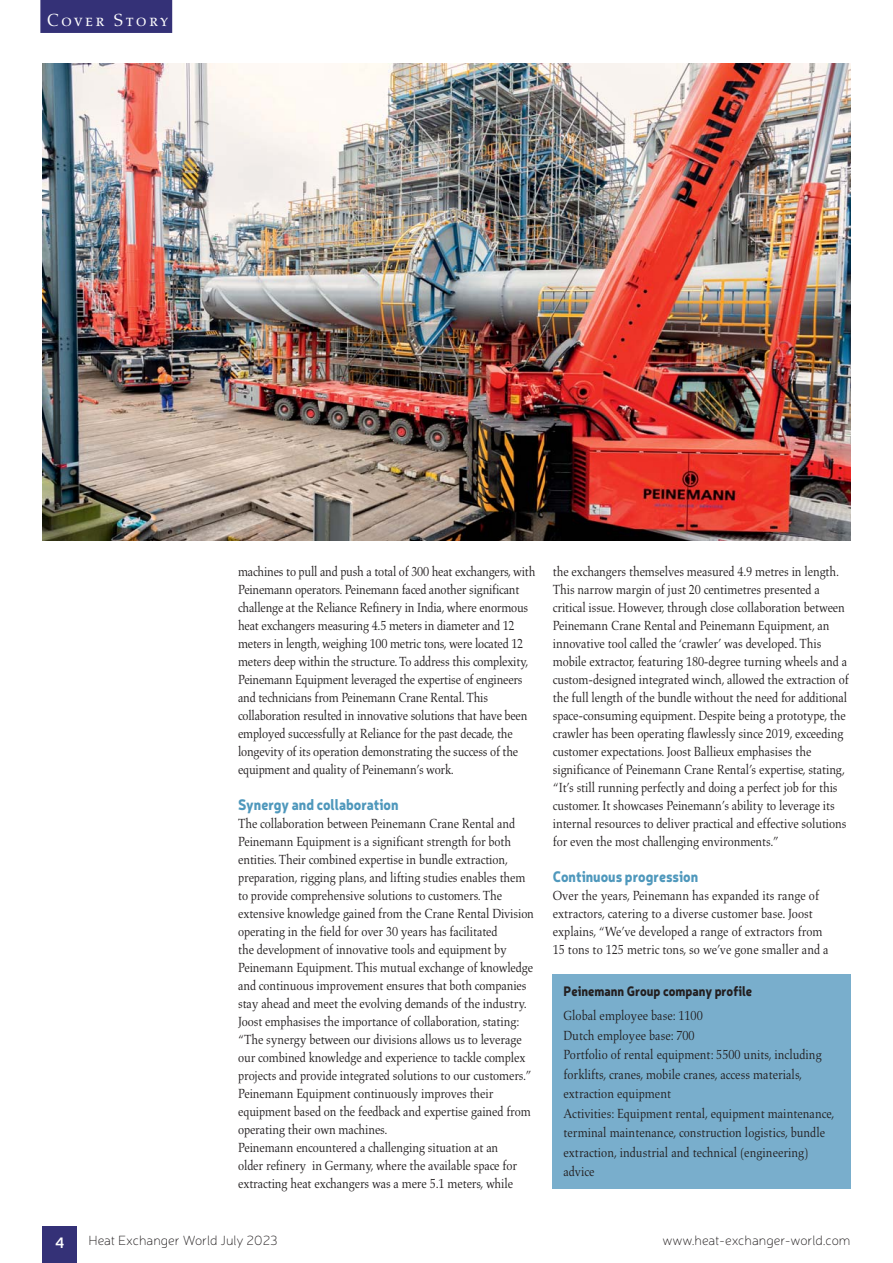
<style>
.page{position:relative;width:893px;height:1263px;background:#fff}
.page>*{position:absolute;margin:0;border:0;box-sizing:border-box;transform-origin:0 0}
.t1{font:18px "Aldus Roman SC";letter-spacing:.125em;color:#fff}
.t2{font:900 15px "Neris";color:#4f98bc;scale:.9 1}
.t3{font:600 15px "Neris";color:#fff}
.t4{font:13.5px/18px "Aldus";letter-spacing:-.01em;color:#231f20;scale:.9 1}
.t5{font:100 13.5px "Neris";color:#231f20}
.t6{font:900 13.5px "Neris";color:#231f20;scale:.9 1}
</style>
<div class="page">
<div style="left:40px;top:0;width:132px;height:33px;background:#343177"></div>
<div style="left:43px;top:1227px;width:34px;height:36px;background:#343177"></div>
<img style="left:43px;top:64px;width:807px;height:476px">
<div style="left:552px;top:973px;width:298px;height:215px;background:#79aecc"></div>
<h1 class="t1" style="left:47px;top:12px;width:123px">Cover Story</h1>
<p class="t4" style="left:238px;top:564px;width:332px">machines to pull and push a total of 300 heat exchangers, with Peinemann operators. Peinemann faced another significant challenge at the Reliance Refinery in India, where enormous heat exchangers measuring 4.5 meters in diameter and 12 meters in length, weighing 100 metric tons, were located 12 meters deep within the structure. To address this complexity, Peinemann Equipment leveraged the expertise of engineers and technicians from Peinemann Crane Rental. This collaboration resulted in innovative solutions that have been employed successfully at Reliance for the past decade, the longevity of its operation demonstrating the success of the equipment and quality of Peinemann’s work.</p>
<p class="t2" style="left:238px;top:798px;width:180px">Synergy and collaboration</p>
<p class="t4" style="left:238px;top:816px;width:330px">The collaboration between Peinemann Crane Rental and Peinemann Equipment is a significant strength for both entities. Their combined expertise in bundle extraction, preparation, rigging plans, and lifting studies enables them to provide comprehensive solutions to customers. The extensive knowledge gained from the Crane Rental Division operating in the field for over 30 years has facilitated<br>the development of innovative tools and equipment by Peinemann Equipment. This mutual exchange of knowledge and continuous improvement ensures that both companies stay ahead and meet the evolving demands of the industry.<br>Joost emphasises the importance of collaboration, stating: “The synergy between our divisions allows us to leverage our combined knowledge and experience to tackle complex projects and provide integrated solutions to our customers.” Peinemann Equipment continuously improves their equipment based on the feedback and expertise gained from operating their own machines.<br>Peinemann encountered a challenging situation at an<br>older refinery in Germany, where the available space for extracting heat exchangers was a mere 5.1 meters, while</p>
<p class="t4" style="left:553px;top:564px;width:330px">the exchangers themselves measured 4.9 metres in length.<br>This narrow margin of just 20 centimetres presented a critical issue. However, through close collaboration between Peinemann Crane Rental and Peinemann Equipment, an innovative tool called the ‘crawler’ was developed. This mobile extractor, featuring 180-degree turning wheels and a custom-designed integrated winch, allowed the extraction of the full length of the bundle without the need for additional space-consuming equipment. Despite being a prototype, the crawler has been operating flawlessly since 2019, exceeding customer expectations. Joost Ballieux emphasises the significance of Peinemann Crane Rental’s expertise, stating, “It’s still running perfectly and doing a perfect job for this customer. It showcases Peinemann’s ability to leverage its internal resources to deliver practical and effective solutions for even the most challenging environments.”</p>
<p class="t2" style="left:553px;top:870px;width:163px">Continuous progression</p>
<p class="t4" style="left:553px;top:888px;width:308px">Over the years, Peinemann has expanded its range of extractors, catering to a diverse customer base. Joost explains, “We’ve developed a range of extractors from 15 tons to 125 metric tons, so we’ve gone smaller and a</p>
<p class="t6" style="left:563px;top:985px;width:211px">Peinemann Group company profile</p>
<p class="t4" style="left:563px;top:1007px;width:303px;line-height:19.5px">Global employee base: 1100<br>Dutch employee base: 700<br>Portfolio of rental equipment: 5500 units, including forklifts, cranes, mobile cranes, access materials, extraction equipment<br>Activities: Equipment rental, equipment maintenance, terminal maintenance, construction logistics, bundle extraction, industrial and technical (engineering) advice</p>
<p class="t3" style="left:55px;top:1237px;width:11px">4</p>
<p class="t5" style="left:88px;top:1235px;width:191px">Heat Exchanger World July 2023</p>
<p class="t5" style="left:662px;top:1235px;width:190px">www.heat-exchanger-world.com</p>
</div>
